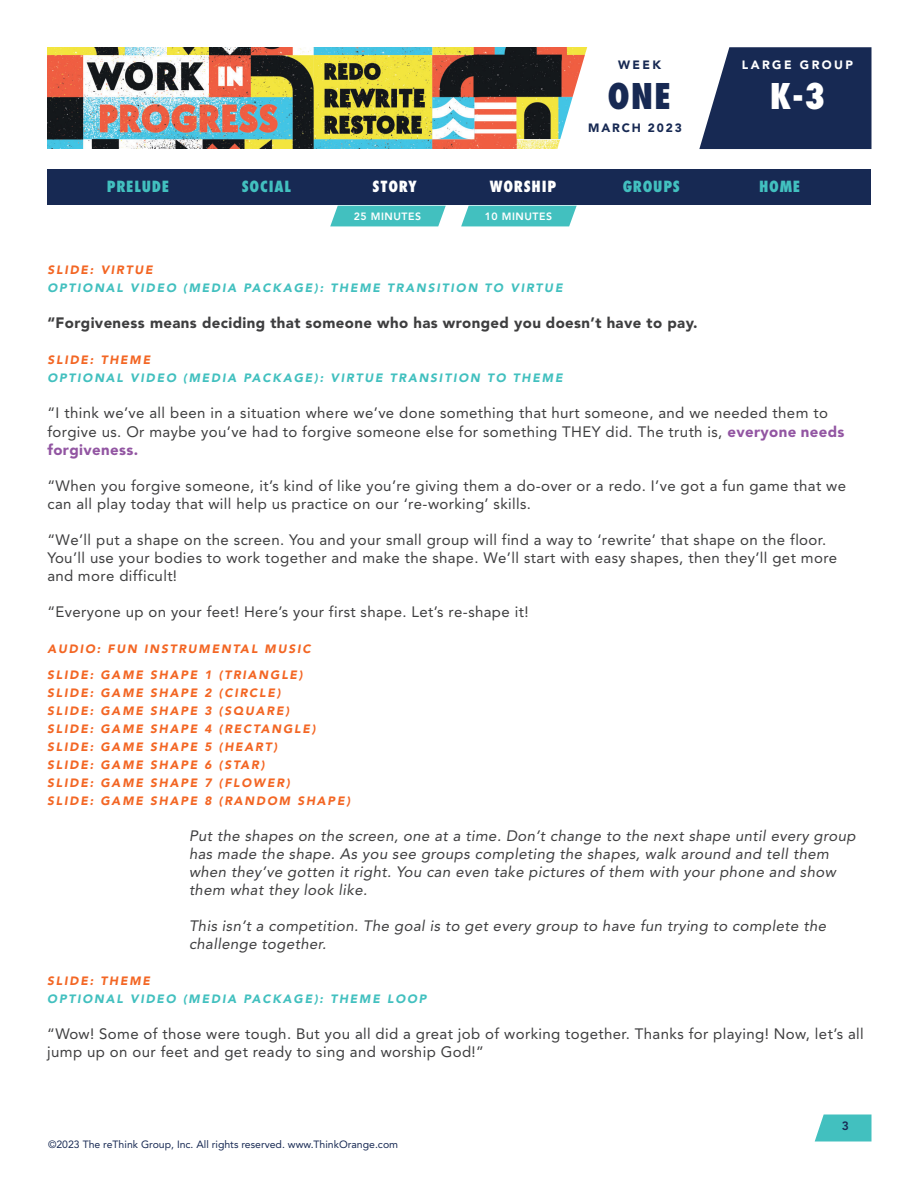
<style>
.page{position:relative;width:918px;height:1188px;background:#fff}
.page>*{position:absolute;margin:0;border:0;box-sizing:border-box;transform-origin:0 0}
.t1{font:800 condensed 34.5px "Futura Std";color:#172953}
.t2{font:800 condensed 34.5px "Futura Std";color:#fff}
.Paragraph_Style_1{font:15px/18px "Avenir LT Std";letter-spacing:.025em;color:#3e3e3f}
.BODY_INDENT{font:italic 15px/18px "Avenir LT Std";letter-spacing:.025em;color:#3e3e3f}
.t3{font:900 15px "Avenir LT Std";letter-spacing:.025em;color:#3e3e3f}
.t4{font:800 condensed 15px "Futura Std";letter-spacing:.05em;color:#42c0bf}
.t5{font:800 condensed 15px "Futura Std";letter-spacing:.05em;color:#fff}
.Paragraph_Style_1-2{font:italic 900 12px "Avenir LT Std";letter-spacing:.15em;color:#f36624}
.Paragraph_Style_1-3{font:italic 900 12px "Avenir LT Std";letter-spacing:.15em;color:#42c0bf}
.t6{font:900 12px "Avenir LT Std";letter-spacing:.15em;color:#172953}
.t7{font:900 12px "Avenir LT Std";letter-spacing:.2em;color:#fff}
.t8{font:800 12px "Avenir LT Std";color:#172953}
.t9{font:10.5px "Avenir LT Std";color:#172953}
.t10{font:800 10.5px "Avenir LT Std";letter-spacing:.05em;color:#fff}
.s1{font-weight:900;color:#9255a2}
</style>
<div class="page">
<img style="left:47px;top:47px;width:510px;height:102px">
<svg style="left:815px;top:1114px;width:57px;height:28px;background:#57c7c6"></svg>
<svg style="left:557px;top:47px;width:315px;height:102px"></svg>
<svg style="left:330px;top:206px;width:116px;height:20px;background:#4fc4c3"></svg>
<svg style="left:461px;top:206px;width:116px;height:20px;background:#4fc4c3"></svg>
<div style="left:47px;top:170px;width:824px;height:36px;background:#172953"></div>
<p class="t6" style="left:618px;top:58px;width:44px">WEEK</p>
<p class="t7" style="left:742px;top:58px;width:113px">LARGE GROUP</p>
<h1 class="t1" style="left:608px;top:75px;width:65px">ONE</h1>
<h1 class="t2" style="left:770px;top:75px;width:57px">K-3</h1>
<p class="t6" style="left:588px;top:121px;width:95px">MARCH 2023</p>
<p class="t4" style="left:107px;top:177px;width:64px">PRELUDE</p>
<p class="t4" style="left:242px;top:177px;width:51px">SOCIAL</p>
<p class="t5" style="left:373px;top:177px;width:46px">STORY</p>
<p class="t5" style="left:490px;top:177px;width:68px">WORSHIP</p>
<p class="t4" style="left:623px;top:177px;width:59px">GROUPS</p>
<p class="t4" style="left:759px;top:177px;width:43px">HOME</p>
<p class="t10" style="left:354px;top:210px;width:69px">25 MINUTES</p>
<p class="t10" style="left:485px;top:210px;width:69px">10 MINUTES</p>
<p class="Paragraph_Style_1-2" style="left:47px;top:263px;width:107px">SLIDE: VIRTUE</p>
<p class="Paragraph_Style_1-3" style="left:47px;top:281px;width:517px">OPTIONAL VIDEO (MEDIA PACKAGE): THEME TRANSITION TO VIRTUE</p>
<p class="t3" style="left:47px;top:314px;width:652px">“Forgiveness means deciding that someone who has wronged you doesn’t have to pay.</p>
<p class="Paragraph_Style_1-2" style="left:47px;top:353px;width:104px">SLIDE: THEME</p>
<p class="Paragraph_Style_1-3" style="left:47px;top:371px;width:517px">OPTIONAL VIDEO (MEDIA PACKAGE): VIRTUE TRANSITION TO THEME</p>
<p class="Paragraph_Style_1" style="left:47px;top:404px;width:799px">“I think we’ve all been in a situation where we’ve done something that hurt someone, and we needed them to forgive us. Or maybe you’ve had to forgive someone else for something THEY did. The truth is, <span class="s1">everyone needs forgiveness.</span></p>
<p class="Paragraph_Style_1" style="left:47px;top:477px;width:800px">“When you forgive someone, it’s kind of like you’re giving them a do-over or a redo. I’ve got a fun game that we can all play today that will help us practice on our ‘re-working’ skills.</p>
<p class="Paragraph_Style_1" style="left:47px;top:531px;width:791px">“We’ll put a shape on the screen. You and your small group will find a way to ‘rewrite’ that shape on the floor.<br>You’ll use your bodies to work together and make the shape. We’ll start with easy shapes, then they’ll get more and more difficult!</p>
<p class="Paragraph_Style_1" style="left:47px;top:603px;width:483px">“Everyone up on your feet! Here’s your first shape. Let’s re-shape it!</p>
<p class="Paragraph_Style_1-2" style="left:47px;top:641px;width:265px">AUDIO: FUN INSTRUMENTAL MUSIC</p>
<p class="Paragraph_Style_1-2" style="left:47px;top:667px;width:257px">SLIDE: GAME SHAPE 1 (TRIANGLE)</p>
<p class="Paragraph_Style_1-2" style="left:47px;top:685px;width:235px">SLIDE: GAME SHAPE 2 (CIRCLE)</p>
<p class="Paragraph_Style_1-2" style="left:47px;top:703px;width:243px">SLIDE: GAME SHAPE 3 (SQUARE)</p>
<p class="Paragraph_Style_1-2" style="left:47px;top:721px;width:270px">SLIDE: GAME SHAPE 4 (RECTANGLE)</p>
<p class="Paragraph_Style_1-2" style="left:47px;top:739px;width:231px">SLIDE: GAME SHAPE 5 (HEART)</p>
<p class="Paragraph_Style_1-2" style="left:47px;top:757px;width:219px">SLIDE: GAME SHAPE 6 (STAR)</p>
<p class="Paragraph_Style_1-2" style="left:47px;top:775px;width:244px">SLIDE: GAME SHAPE 7 (FLOWER)</p>
<p class="Paragraph_Style_1-2" style="left:47px;top:793px;width:304px">SLIDE: GAME SHAPE 8 (RANDOM SHAPE)</p>
<p class="BODY_INDENT" style="left:189px;top:827px;width:668px">Put the shapes on the screen, one at a time. Don’t change to the next shape until every group has made the shape. As you see groups completing the shapes, walk around and tell them when they’ve gotten it right. You can even take pictures of them with your phone and show them what they look like.</p>
<p class="BODY_INDENT" style="left:189px;top:917px;width:639px">This isn’t a competition. The goal is to get every group to have fun trying to complete the challenge together.</p>
<p class="Paragraph_Style_1-2" style="left:47px;top:973px;width:104px">SLIDE: THEME</p>
<p class="Paragraph_Style_1-3" style="left:47px;top:991px;width:381px">OPTIONAL VIDEO (MEDIA PACKAGE): THEME LOOP</p>
<p class="Paragraph_Style_1" style="left:47px;top:1025px;width:818px">“Wow! Some of those were tough. But you all did a great job of working together. Thanks for playing! Now, let’s all jump up on our feet and get ready to sing and worship God!”</p>
<p class="t9" style="left:48px;top:1138px;width:352px">©2023 The reThink Group, Inc. All rights reserved. www.ThinkOrange.com</p>
<p class="t8" style="left:842px;top:1118px;width:9px">3</p>
</div>
